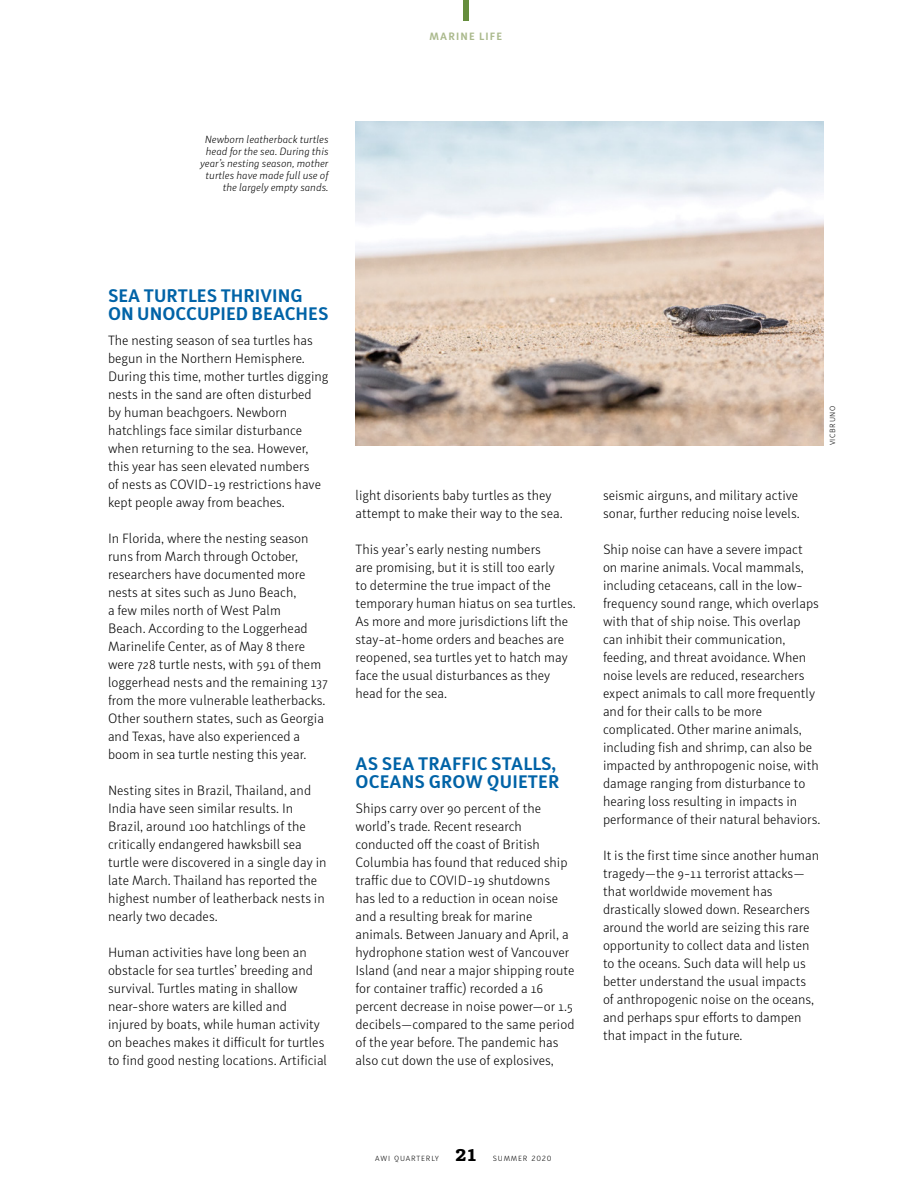
<style>
.page{position:relative;width:918px;height:1188px;background:#fff}
.page>*{position:absolute;margin:0;border:0;box-sizing:border-box;transform-origin:0 0}
.t1{font:700 18px/18px "Submariner";letter-spacing:.005em;color:#0063a7}
.t2{font:300 13.5px/18px "Submariner";color:#000}
.t3{font:italic 300 10.5px/12px "Submariner";color:#000;text-align:right}
.t4{font:700 10.5px "Submariner";letter-spacing:.11em;color:#aab98c}
.t5{font:300 7.5px "Submariner";letter-spacing:.1em;color:#000}
.s1{font-family:"Cabrito Ext Ex B";font-weight:400;font-size:16.5px}
</style>
<div class="page">
<div style="left:463px;top:0;width:5px;height:20px;background:#658d3c"></div>
<img style="left:356px;top:122px;width:468px;height:323px">
<p class="t3" style="left:200px;top:133px;width:130px">Newborn leatherback turtles head for the sea. During this year’s nesting season, mother turtles have made full use of the largely empty sands.</p>
<p class="t4" style="left:430px;top:30px;width:74px">MARINE LIFE</p>
<p class="t1" style="left:108px;top:286px;width:222px">SEA TURTLES THRIVING<br>ON UNOCCUPIED BEACHES</p>
<p class="t2" style="left:108px;top:330px;width:222px">The nesting season of sea turtles has begun in the Northern Hemisphere.<br>During this time, mother turtles digging nests in the sand are often disturbed<br>by human beachgoers. Newborn hatchlings face similar disturbance when returning to the sea. However, this year has seen elevated numbers<br>of nests as COVID-19 restrictions have kept people away from beaches.</p>
<p class="t2" style="left:108px;top:528px;width:221px">In Florida, where the nesting season runs from March through October, researchers have documented more nests at sites such as Juno Beach,<br>a few miles north of West Palm<br>Beach. According to the Loggerhead Marinelife Center, as of May 8 there were 728 turtle nests, with 591 of them loggerhead nests and the remaining 137 from the more vulnerable leatherbacks.<br>Other southern states, such as Georgia and Texas, have also experienced a boom in sea turtle nesting this year.</p>
<p class="t2" style="left:108px;top:780px;width:220px">Nesting sites in Brazil, Thailand, and India have seen similar results. In Brazil, around 100 hatchlings of the critically endangered hawksbill sea turtle were discovered in a single day in late March. Thailand has reported the highest number of leatherback nests in nearly two decades.</p>
<p class="t2" style="left:108px;top:942px;width:221px">Human activities have long been an obstacle for sea turtles’ breeding and survival. Turtles mating in shallow near-shore waters are killed and injured by boats, while human activity on beaches makes it difficult for turtles to find good nesting locations. Artificial</p>
<p class="t2" style="left:356px;top:486px;width:209px">light disorients baby turtles as they attempt to make their way to the sea.</p>
<p class="t2" style="left:356px;top:540px;width:222px">This year’s early nesting numbers<br>are promising, but it is still too early<br>to determine the true impact of the temporary human hiatus on sea turtles.<br>As more and more jurisdictions lift the stay-at-home orders and beaches are reopened, sea turtles yet to hatch may face the usual disturbances as they head for the sea.</p>
<p class="t1" style="left:356px;top:755px;width:205px">AS SEA TRAFFIC STALLS,<br>OCEANS GROW QUIETER</p>
<p class="t2" style="left:356px;top:799px;width:221px">Ships carry over 90 percent of the world’s trade. Recent research conducted off the coast of British Columbia has found that reduced ship traffic due to COVID-19 shutdowns<br>has led to a reduction in ocean noise and a resulting break for marine animals. Between January and April, a hydrophone station west of Vancouver Island (and near a major shipping route for container traffic) recorded a 16 percent decrease in noise power—or 1.5 decibels—compared to the same period of the year before. The pandemic has also cut down the use of explosives,</p>
<p class="t5" style="left:828px;top:445px;width:41px;rotate:-90deg">VICBRUNO</p>
<p class="t2" style="left:603px;top:486px;width:198px">seismic airguns, and military active sonar, further reducing noise levels.</p>
<p class="t2" style="left:603px;top:540px;width:219px">Ship noise can have a severe impact on marine animals. Vocal mammals, including cetaceans, call in the low&shy;frequency sound range, which overlaps with that of ship noise. This overlap can inhibit their communication, feeding, and threat avoidance. When noise levels are reduced, researchers expect animals to call more frequently and for their calls to be more complicated. Other marine animals, including fish and shrimp, can also be impacted by anthropogenic noise, with damage ranging from disturbance to hearing loss resulting in impacts in performance of their natural behaviors.</p>
<p class="t2" style="left:603px;top:846px;width:218px">It is the first time since another human tragedy—the 9-11 terrorist attacks— that worldwide movement has drastically slowed down. Researchers around the world are seizing this rare opportunity to collect data and listen to the oceans. Such data will help us better understand the usual impacts of anthropogenic noise on the oceans, and perhaps spur efforts to dampen that impact in the future.</p>
<p class="t5" style="left:375px;top:1153px;width:178px">AWI QUARTERLY <span class="s1">21</span> SUMMER 2020</p>
</div>
